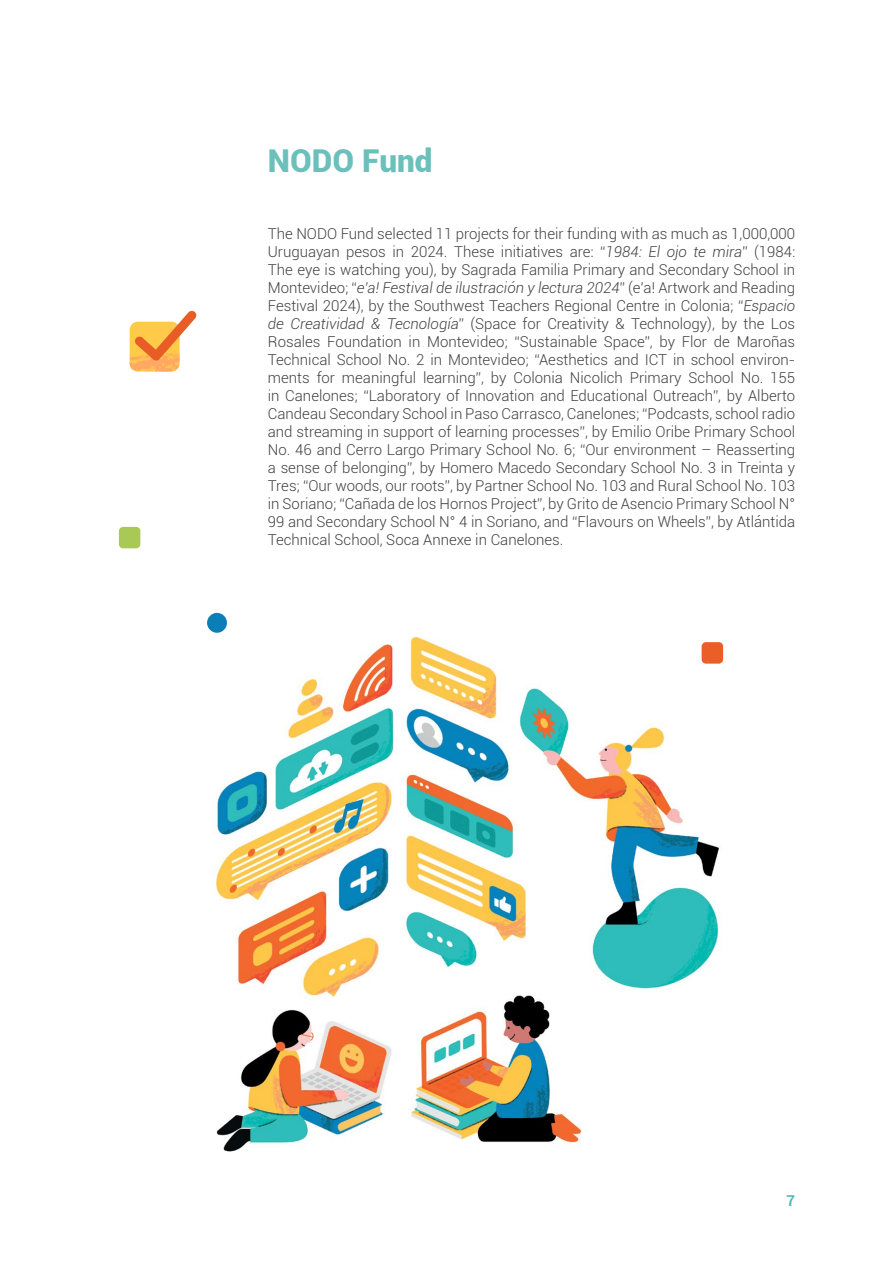
<style>
.page{position:relative;width:893px;height:1263px;background:#fff}
.page>*{position:absolute;margin:0;border:0;box-sizing:border-box;transform-origin:0 0}
.t1{font:900 31.5px "Roboto";color:#6bc0bb}
.t2{font:300 15px/18px "Roboto";color:#414042;text-align:justify}
.t3{font:700 15px "Roboto";color:#56bbb5}
.s1{font-style:italic}
</style>
<div class="page">
<img style="left:207px;top:617px;width:517px;height:535px">
<svg style="left:130px;top:310px;width:67px;height:62px"></svg>
<div style="left:207px;top:613px;width:20px;height:20px;background:#0b7eb8;border-radius:50%"></div>
<div style="left:119px;top:527px;width:21px;height:21px;background:#a9c957;border-radius:4px"></div>
<div style="left:702px;top:642px;width:21px;height:22px;background:#ea5e27;border-radius:4px"></div>
<h1 class="t1" style="left:268px;top:139px;width:166px">NODO Fund</h1>
<p class="t2" style="left:268px;top:224px;width:529px">The NODO Fund selected 11 projects for their funding with as much as 1,000,000<br>Uruguayan pesos in 2024. These initiatives are: “<span class="s1">1984: El ojo te mira</span>” (1984:<br>The eye is watching you), by Sagrada Familia Primary and Secondary School in Montevideo; “<span class="s1">e’a! Festival de ilustración y lectura 2024</span>” (e’a! Artwork and Reading Festival 2024), by the Southwest Teachers Regional Centre in Colonia; “<span class="s1">Espacio de Creatividad &amp; Tecnología</span>” (Space for Creativity &amp; Technology), by the Los Rosales Foundation in Montevideo; “Sustainable Space”, by Flor de Maroñas Technical School No. 2 in Montevideo; “Aesthetics and ICT in school environ&shy;ments for meaningful learning”, by Colonia Nicolich Primary School No. 155 in Canelones; “Laboratory of Innovation and Educational Outreach”, by Alberto Candeau Secondary School in Paso Carrasco, Canelones; “Podcasts, school radio and streaming in support of learning processes”, by Emilio Oribe Primary School No. 46 and Cerro Largo Primary School No. 6; “Our environment – Reasserting a sense of belonging”, by Homero Macedo Secondary School No. 3 in Treinta y Tres; “Our woods, our roots”, by Partner School No. 103 and Rural School No. 103 in Soriano; “Cañada de los Hornos Project”, by Grito de Asencio Primary School N° 99 and Secondary School N° 4 in Soriano, and “Flavours on Wheels”, by Atlántida Technical School, Soca Annexe in Canelones.</p>
<p class="t3" style="left:787px;top:1190px;width:10px">7</p>
</div>
